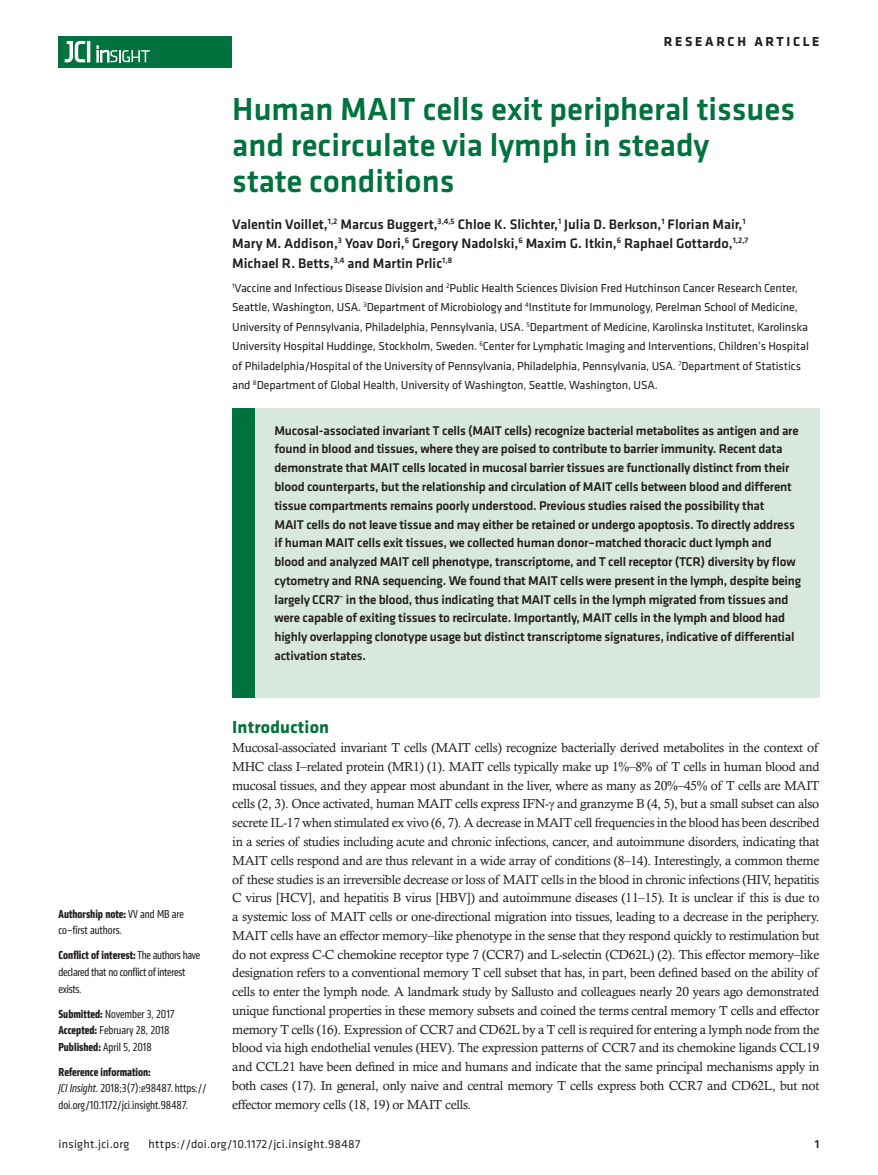
<style>
.page{position:relative;width:878px;height:1175px;background:#fff}
.page>*{position:absolute;margin:0;border:0;box-sizing:border-box;transform-origin:0 0}
.t1{font:500 33px/36px "Klavika Basic";color:#00723e}
.t2{font:700 18px "Klavika";letter-spacing:.01em;color:#00723e}
.t3{font:500 14.25px/19.5px "Klavika Basic";color:#231f20}
.t4{font:700 13.5px "Klavika Basic";letter-spacing:.2em;color:#231f20}
.t5{font:13.2px/18.8px "Calisto MT Std";letter-spacing:-.02em;color:#231f20;text-align:justify}
.t6{font:500 13.2px/18.8px "Klavika Basic";letter-spacing:-.015em;color:#231f20}
.t7{font:12px/19.5px "Klavika";letter-spacing:-.01em;color:#231f20}
.t8{font:condensed 12px/16.5px "Klavika";color:#231f20}
.t9{font:condensed 12px/16.5px "Klavika";letter-spacing:-.02em;color:#231f20}
.t10{font:12px "Klavika Basic";letter-spacing:.025em;color:#231f20}
.t11{font:500 12px "Klavika Basic";color:#231f20}
.s1{font-weight:700}
.s2{font-style:italic}
.s3{font-family:"Times New Roman"}
</style>
<div class="page">
<div style="left:59px;top:36px;width:173px;height:31px;background:#00723e"></div>
<hr style="left:87px;top:41px;width:3px;height:21px;background:#fff">
<svg style="left:64px;top:41px;width:21px;height:22px"></svg>
<svg style="left:97px;top:46px;width:53px;height:16px"></svg>
<div style="left:232px;top:408px;width:587px;height:289px;background:#d8e8df"></div>
<div style="left:232px;top:408px;width:22px;height:289px;background:#00723e"></div>
<p class="t4" style="left:663px;top:32px;width:157px">RESEARCH ARTICLE</p>
<h1 class="t1" style="left:232px;top:91px;width:564px">Human MAIT cells exit peripheral tissues and recirculate via lymph in steady<br>state conditions</h1>
<p class="t3" style="left:232px;top:214px;width:517px">Valentin Voillet,<sup>1,2</sup> Marcus Buggert,<sup>3,4,5</sup> Chloe K. Slichter,<sup>1</sup> Julia D. Berkson,<sup>1</sup> Florian Mair,<sup>1<br></sup>Mary M. Addison,<sup>3</sup> Yoav Dori,<sup>6</sup> Gregory Nadolski,<sup>6</sup> Maxim G. Itkin,<sup>6</sup> Raphael Gottardo,<sup>1,2,7<br></sup>Michael R. Betts,<sup>3,4</sup> and Martin Prlic<sup>1,8</sup></p>
<p class="t7" style="left:232px;top:277px;width:578px"><sup>1</sup>Vaccine and Infectious Disease Division and <sup>2</sup>Public Health Sciences Division Fred Hutchinson Cancer Research Center, Seattle, Washington, USA. <sup>3</sup>Department of Microbiology and <sup>4</sup>Institute for Immunology, Perelman School of Medicine, University of Pennsylvania, Philadelphia, Pennsylvania, USA. <sup>5</sup>Department of Medicine, Karolinska Institutet, Karolinska University Hospital Huddinge, Stockholm, Sweden. <sup>6</sup>Center for Lymphatic Imaging and Interventions, Children’s Hospital of Philadelphia/Hospital of the University of Pennsylvania, Philadelphia, Pennsylvania, USA. <sup>7</sup>Department of Statistics and <sup>8</sup>Department of Global Health, University of Washington, Seattle, Washington, USA.</p>
<p class="t8" style="left:59px;top:905px;width:127px"><span class="s1">Authorship note:</span> VV and MB are co–first authors.</p>
<p class="t9" style="left:59px;top:947px;width:143px"><span class="s1">Conflict of interest:</span> The authors have declared that no conflict of interest exists.</p>
<p class="t8" style="left:59px;top:1005px;width:118px"><span class="s1">Submitted:</span> November 3, 2017<br><span class="s1">Accepted:</span> February 28, 2018<br><span class="s1">Published:</span> April 5, 2018</p>
<p class="t8" style="left:59px;top:1063px;width:150px"><span class="s1">Reference information:<br></span><span class="s2">JCI Insight</span>. 2018;3(7):e98487. https:// doi.org/10.1172/jci.insight.98487.</p>
<p class="t6" style="left:274px;top:420px;width:528px">Mucosal-associated invariant T cells (MAIT cells) recognize bacterial metabolites as antigen and are found in blood and tissues, where they are poised to contribute to barrier immunity. Recent data demonstrate that MAIT cells located in mucosal barrier tissues are functionally distinct from their blood counterparts, but the relationship and circulation of MAIT cells between blood and different tissue compartments remains poorly understood. Previous studies raised the possibility that<br>MAIT cells do not leave tissue and may either be retained or undergo apoptosis. To directly address if human MAIT cells exit tissues, we collected human donor–matched thoracic duct lymph and blood and analyzed MAIT cell phenotype, transcriptome, and T cell receptor (TCR) diversity by flow cytometry and RNA sequencing. We found that MAIT cells were present in the lymph, despite being largely CCR7<sup>–</sup> in the blood, thus indicating that MAIT cells in the lymph migrated from tissues and were capable of exiting tissues to recirculate. Importantly, MAIT cells in the lymph and blood had highly overlapping clonotype usage but distinct transcriptome signatures, indicative of differential activation states.</p>
<h2 class="t2" style="left:232px;top:714px;width:98px">Introduction</h2>
<p class="t5" style="left:232px;top:738px;width:588px">Mucosal-associated invariant T cells (MAIT cells) recognize bacterially derived metabolites in the context of MHC class I–related protein (MR1) (1). MAIT cells typically make up 1%–8% of T cells in human blood and mucosal tissues, and they appear most abundant in the liver, where as many as 20%–45% of T cells are MAIT cells (2, 3). Once activated, human MAIT cells express IFN-<span class="s3">γ</span> and granzyme B (4, 5), but a small subset can also secrete IL-17 when stimulated ex vivo (6, 7). A decrease in MAIT cell frequencies in the blood has been described in a series of studies including acute and chronic infections, cancer, and autoimmune disorders, indicating that MAIT cells respond and are thus relevant in a wide array of conditions (8–14). Interestingly, a common theme of these studies is an irreversible decrease or loss of MAIT cells in the blood in chronic infections (HIV, hepatitis C virus [HCV], and hepatitis B virus [HBV]) and autoimmune diseases (11–15). It is unclear if this is due to a systemic loss of MAIT cells or one-directional migration into tissues, leading to a decrease in the periphery.<br>MAIT cells have an effector memory–like phenotype in the sense that they respond quickly to restimulation but do not express C-C chemokine receptor type 7 (CCR7) and L-selectin (CD62L) (2). This effector memory–like designation refers to a conventional memory T cell subset that has, in part, been defined based on the ability of cells to enter the lymph node. A landmark study by Sallusto and colleagues nearly 20 years ago demonstrated unique functional properties in these memory subsets and coined the terms central memory T cells and effector memory T cells (16). Expression of CCR7 and CD62L by a T cell is required for entering a lymph node from the blood via high endothelial venules (HEV). The expression patterns of CCR7 and its chemokine ligands CCL19 and CCL21 have been defined in mice and humans and indicate that the same principal mechanisms apply in both cases (17). In general, only naive and central memory T cells express both CCR7 and CD62L, but not effector memory cells (18, 19) or MAIT cells.</p>
<p class="t10" style="left:58px;top:1135px;width:72px">insight.jci.org</p>
<p class="t10" style="left:148px;top:1135px;width:213px">https://doi.org/10.1172/jci.insight.98487</p>
<p class="t11" style="left:814px;top:1135px;width:6px">1</p>
</div>
